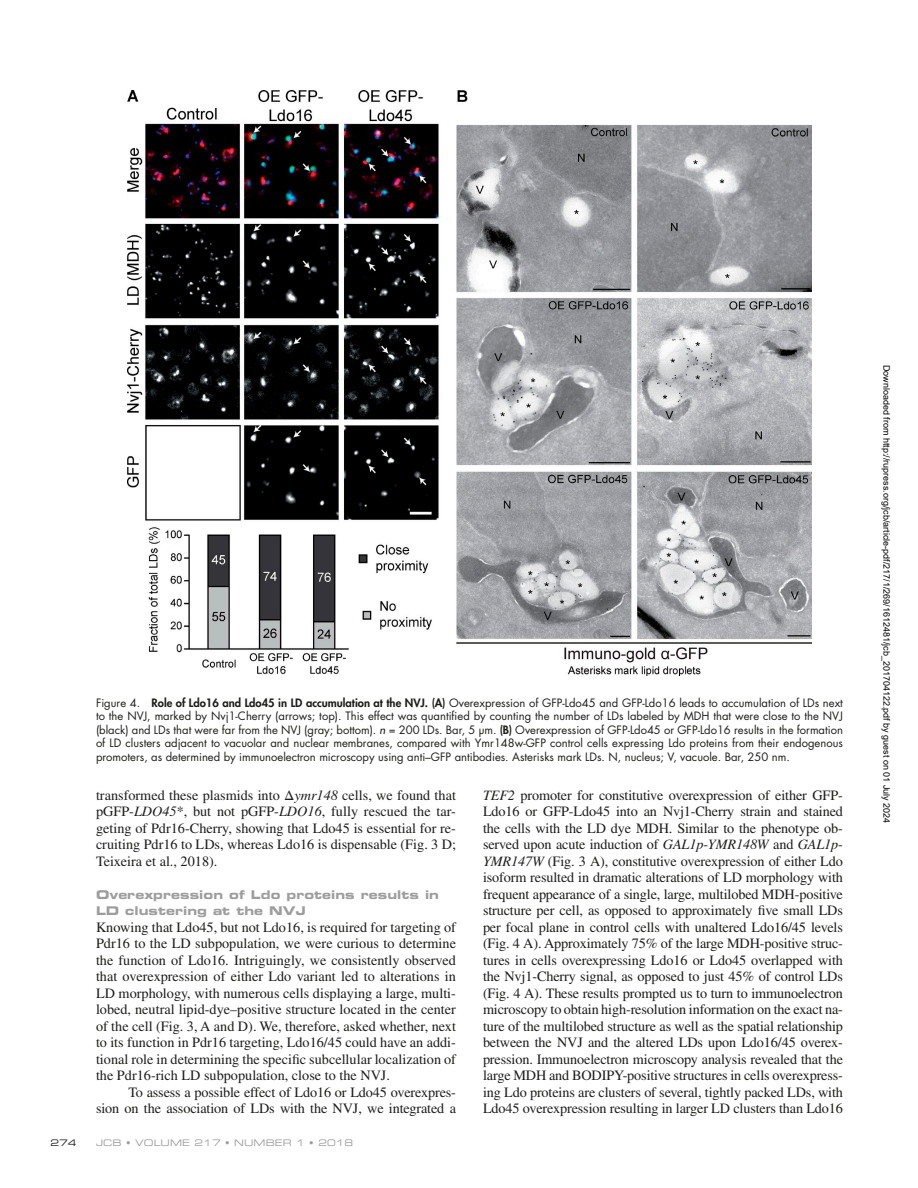
<style>
.page{position:relative;width:918px;height:1188px;background:#fff}
.page>*{position:absolute;margin:0;border:0;box-sizing:border-box;transform-origin:0 0}
.t1{font:14.25px/16.5px "Times LT Std";letter-spacing:-.01em;color:#1d1d1b;text-align:justify}
.t2{font:12px/16.5px "Eurostile LT Std Bold Ex 2";letter-spacing:.005em;color:#9d9d9d}
.t3{font:11.25px/13.5px "Futura Std";color:#1d1d1b;text-align:justify}
.t4{font:9px "Arial";color:#000}
.t5{font:9px "Eurostile LT Std Ex 2";letter-spacing:.01em;color:#9d9d9d}
.t6{font:9px "Eurostile LT Std Ex 2";color:#1d1d1b}
.s1{font-weight:800}
.s2{font-weight:500;font-style:italic}
.s3{font-family:"STIX General"}
.s4{font-style:italic}
</style>
<div class="page">
<img style="left:128px;top:90px;width:683px;height:585px">
<p class="t3" style="left:96px;top:696px;width:749px">Figure 4. <span class="s1">Role of Ldo16 and Ldo45 in LD accumulation at the NVJ. (A)</span> Overexpression of GFP-Ldo45 and GFP-Ldo16 leads to accumulation of LDs next to the NVJ, marked by Nvj1-Cherry (arrows; top). This effect was quantified by counting the number of LDs labeled by MDH that were close to the NVJ (black) and LDs that were far from the NVJ (gray; bottom). <span class="s2">n</span> = 200 LDs. Bar, 5 µm. <span class="s1">(B)</span> Overexpression of GFP-Ldo45 or GFP-Ldo16 results in the formation of LD clusters adjacent to vacuolar and nuclear membranes, compared with Ymr148w-GFP control cells expressing Ldo proteins from their endogenous promoters, as determined by immunoelectron microscopy using anti–GFP antibodies. Asterisks mark LDs. N, nucleus; V, vacuole. Bar, 250 nm.</p>
<p class="t1" style="left:96px;top:786px;width:362px">transformed these plasmids into <span class="s3">Δ</span><span class="s4">ymr148</span> cells, we found that pGFP-<span class="s4">LDO45</span>*, but not pGFP-<span class="s4">LDO16</span>, fully rescued the tar&shy;geting of Pdr16-Cherry, showing that Ldo45 is essential for re&shy;cruiting Pdr16 to LDs, whereas Ldo16 is dispensable (Fig. 3 D; Teixeira et al., 2018).</p>
<p class="t2" style="left:96px;top:886px;width:345px">Overexpression of Ldo proteins results in<br>LD clustering at the NVJ</p>
<p class="t1" style="left:96px;top:918px;width:362px">Knowing that Ldo45, but not Ldo16, is required for targeting of Pdr16 to the LD subpopulation, we were curious to determine the function of Ldo16. Intriguingly, we consistently observed that overexpression of either Ldo variant led to alterations in LD morphology, with numerous cells displaying a large, multi&shy;lobed, neutral lipid-dye–positive structure located in the center of the cell (Fig. 3, A and D). We, therefore, asked whether, next to its function in Pdr16 targeting, Ldo16/45 could have an addi&shy;tional role in determining the specific subcellular localization of the Pdr16-rich LD subpopulation, close to the NVJ.</p>
<p class="t1" style="left:96px;top:1083px;width:362px;text-align:right">To assess a possible effect of Ldo16 or Ldo45 overexpres-<br>sion on the association of LDs with the NVJ, we integrated a</p>
<p class="t6" style="left:50px;top:1136px;width:28px">274</p>
<p class="t5" style="left:96px;top:1136px;width:259px">JCB • VOLUME 217 • NUMBER 1 • 2018</p>
<p class="t1" style="left:483px;top:786px;width:362px"><span class="s4">TEF2</span> promoter for constitutive overexpression of either GFP-Ldo16 or GFP-Ldo45 into an Nvj1-Cherry strain and stained the cells with the LD dye MDH. Similar to the phenotype ob&shy;served upon acute induction of <span class="s4">GAL1p</span>-<span class="s4">YMR148W</span> and <span class="s4">GAL1p</span>-<span class="s4">YMR147W</span> (Fig. 3 A), constitutive overexpression of either Ldo isoform resulted in dramatic alterations of LD morphology with frequent appearance of a single, large, multilobed MDH-positive structure per cell, as opposed to approximately five small LDs per focal plane in control cells with unaltered Ldo16/45 levels (Fig. 4 A). Approximately 75% of the large MDH-positive struc&shy;tures in cells overexpressing Ldo16 or Ldo45 overlapped with the Nvj1-Cherry signal, as opposed to just 45% of control LDs (Fig. 4 A). These results prompted us to turn to immunoelectron microscopy to obtain high-resolution information on the exact na&shy;ture of the multilobed structure as well as the spatial relationship between the NVJ and the altered LDs upon Ldo16/45 overex&shy;pression. Immunoelectron microscopy analysis revealed that the large MDH and BODIPY-positive structures in cells overexpress&shy;ing Ldo proteins are clusters of several, tightly packed LDs, with Ldo45 overexpression resulting in larger LD clusters than Ldo16</p>
<p class="t4" style="left:890px;top:365px;width:460px;rotate:90deg">Downloaded from http://rupress.org/jcb/article-pdf/217/1/269/1612481/jcb_201704122.pdf by guest on 01 July 2024</p>
</div>
